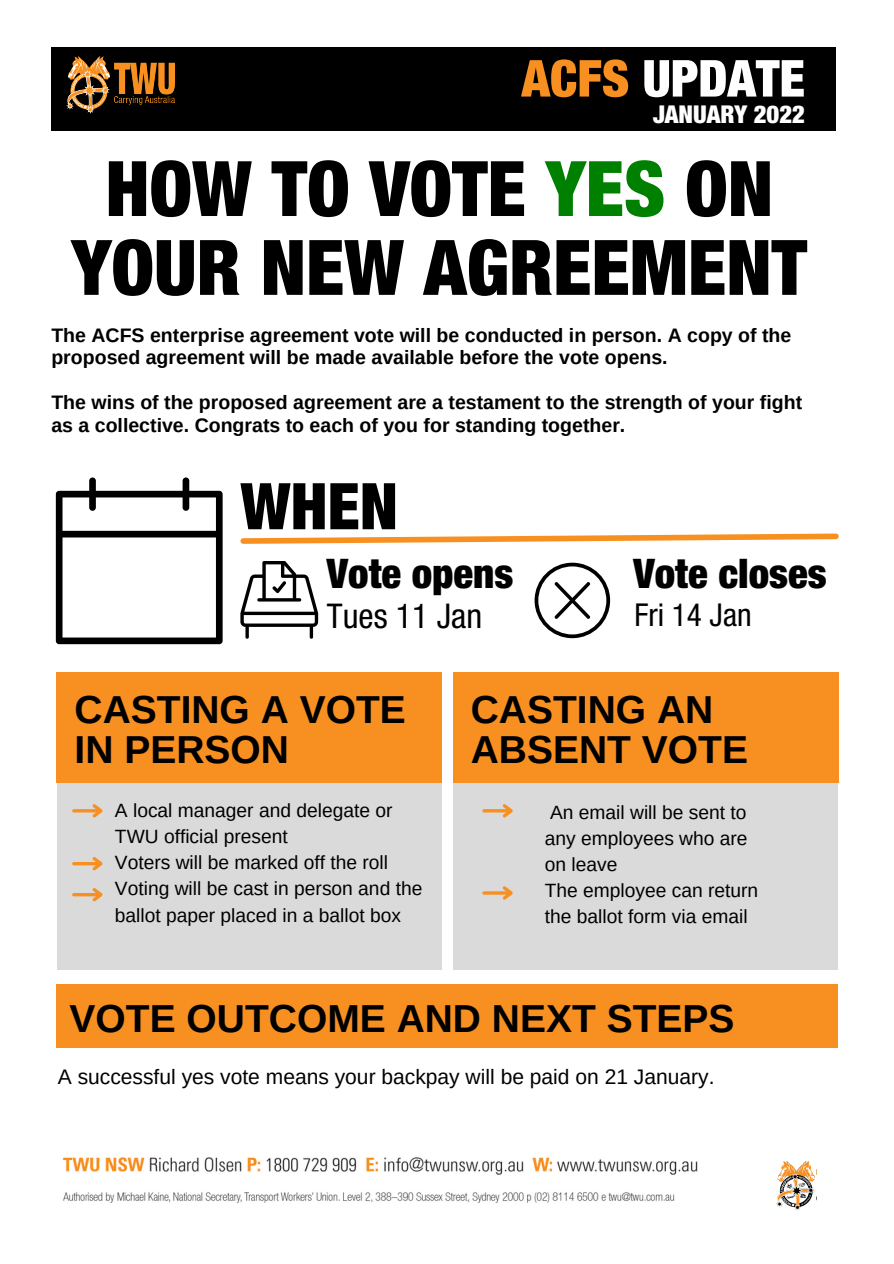
<style>
.page{position:relative;width:894px;height:1264px;background:#fff}
.page>*{position:absolute;margin:0;border:0;box-sizing:border-box;transform-origin:0 0}
.t1{font:900 condensed 76.65px/78.8px "Helvetica Neue LT Std";color:#000;text-align:center}
.t2{font:900 condensed 64.35px "Helvetica Neue LT Std";color:#000}
.t3{font:900 condensed 51px "Helvetica Neue LT Std";color:#fff}
.t4{font:900 condensed 40.8px "Helvetica Neue LT Std";color:#000}
.t5{font:700 39px/40.5px "Arimo";color:#000}
.t6{font:condensed 34.05px "Helvetica Neue LT Std";color:#000}
.t7{font:condensed 31.5px "Helvetica Neue LT Std";color:#000}
.t8{font:900 condensed 24.6px "Helvetica Neue LT Std";color:#fff}
.t9{font:21px "Arimo";color:#000}
.t10{font:700 19.5px/22.5px "Arimo";color:#000}
.t11{font:19.2px/26.2px "Arimo";color:#000}
.s1{color:#f79020}
.s2{color:#008000}
</style>
<div class="page">
<img style="left:776px;top:1161px;width:39px;height:49px">
<img style="left:62px;top:1157px;width:636px;height:46px">
<div style="left:51px;top:48px;width:784px;height:83px;background:#000"></div>
<img style="left:66px;top:56px;width:108px;height:58px">
<svg style="left:56px;top:477px;width:166px;height:167px"></svg>
<svg style="left:534px;top:562px;width:76px;height:76px"></svg>
<svg style="left:240px;top:533px;width:599px;height:11px"></svg>
<div style="left:56px;top:984px;width:781px;height:63px;background:#f79020"></div>
<div style="left:57px;top:672px;width:385px;height:111px;background:#f79020"></div>
<div style="left:57px;top:782px;width:384px;height:187px;background:#dadada"></div>
<hr style="left:74px;top:809px;width:26px;height:3px;background:#f79020">
<svg style="left:90px;top:804px;width:13px;height:14px"></svg>
<hr style="left:74px;top:862px;width:26px;height:3px;background:#f79020">
<svg style="left:90px;top:857px;width:13px;height:14px"></svg>
<hr style="left:74px;top:893px;width:26px;height:3px;background:#f79020">
<svg style="left:90px;top:888px;width:13px;height:14px"></svg>
<div style="left:453px;top:672px;width:385px;height:111px;background:#f79020"></div>
<div style="left:453px;top:782px;width:384px;height:187px;background:#dadada"></div>
<hr style="left:484px;top:809px;width:26px;height:3px;background:#f79020">
<svg style="left:499px;top:804px;width:14px;height:14px"></svg>
<hr style="left:484px;top:891px;width:26px;height:3px;background:#f79020">
<svg style="left:499px;top:886px;width:14px;height:14px"></svg>
<svg style="left:240px;top:561px;width:78px;height:77px"></svg>
<p class="t3" style="left:521px;top:60px;width:285px"><span class="s1">ACFS</span> UPDATE</p>
<p class="t8" style="left:652px;top:105px;width:153px">JANUARY 2022</p>
<p class="t1" style="left:71px;top:160px;width:736px">HOW TO VOTE <span class="s2">YES</span> ON<br>YOUR NEW AGREEMENT</p>
<p class="t10" style="left:51px;top:323px;width:741px">The ACFS enterprise agreement vote will be conducted in person. A copy of the proposed agreement will be made available before the vote opens.</p>
<p class="t10" style="left:51px;top:391px;width:752px">The wins of the proposed agreement are a testament to the strength of your fight as a collective. Congrats to each of you for standing together.</p>
<p class="t2" style="left:240px;top:483px;width:159px">WHEN</p>
<p class="t4" style="left:327px;top:558px;width:188px">Vote opens</p>
<p class="t6" style="left:327px;top:603px;width:157px">Tues 11 Jan</p>
<p class="t4" style="left:633px;top:558px;width:194px">Vote closes</p>
<p class="t7" style="left:634px;top:603px;width:119px">Fri 14 Jan</p>
<p class="t5" style="left:74px;top:689px;width:333px">CASTING A VOTE<br>IN PERSON</p>
<p class="t11" style="left:115px;top:797px;width:279px">A local manager and delegate or<br>TWU official present</p>
<p class="t11" style="left:115px;top:849px;width:274px">Voters will be marked off the roll</p>
<p class="t11" style="left:115px;top:875px;width:309px">Voting will be cast in person and the ballot paper placed in a ballot box</p>
<p class="t5" style="left:470px;top:689px;width:279px">CASTING AN<br>ABSENT VOTE</p>
<p class="t11" style="left:544px;top:798px;width:204px;text-align:justify">An email will be sent to any employees who are on leave</p>
<p class="t11" style="left:544px;top:877px;width:215px">The employee can return the ballot form via email</p>
<p class="t5" style="left:70px;top:998px;width:666px">VOTE OUTCOME AND NEXT STEPS</p>
<p class="t9" style="left:58px;top:1064px;width:658px">A successful yes vote means your backpay will be paid on 21 January.</p>
</div>
